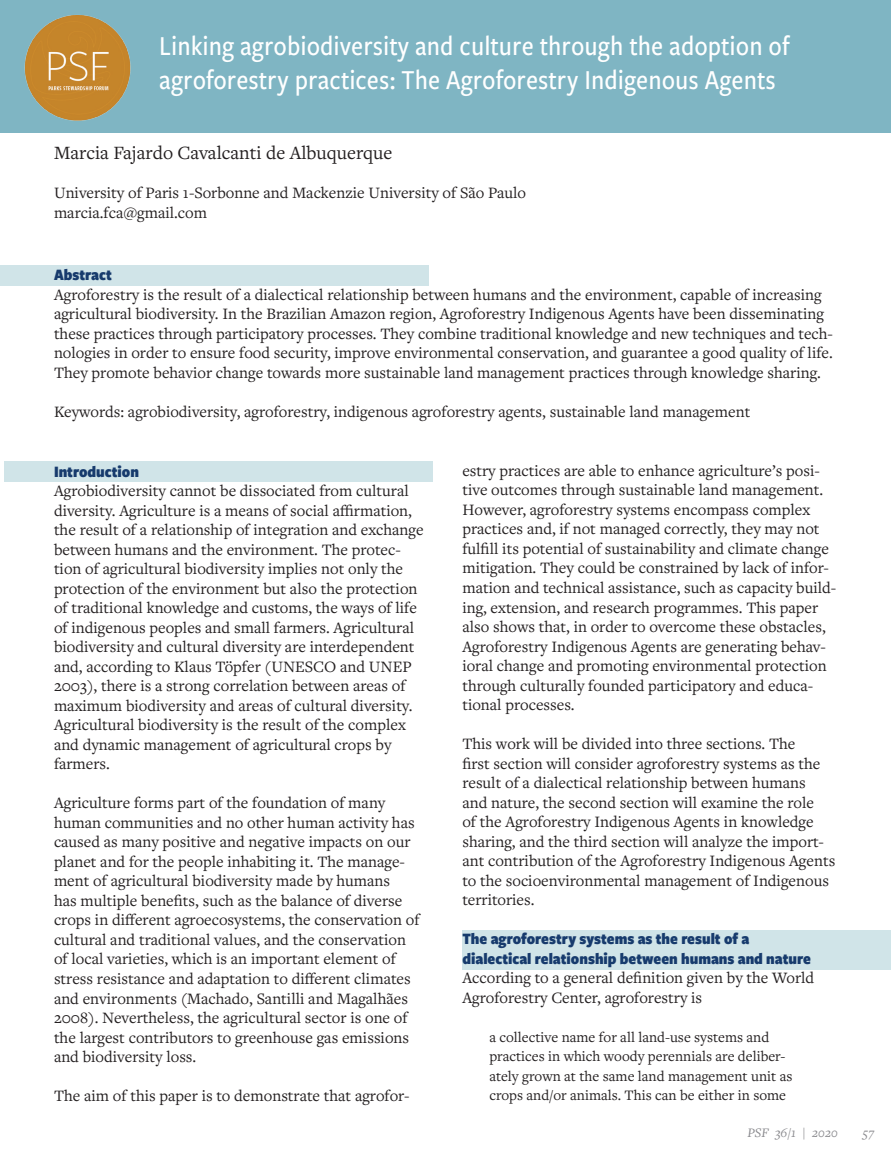
<style>
.page{position:relative;width:891px;height:1175px;background:#fff}
.page>*{position:absolute;margin:0;border:0;box-sizing:border-box;transform-origin:0 0}
.t1{font:500 28.5px/34.5px "Freight Sans Cnd Pro";color:#fff}
.t2{font:19.5px "Freight Text Pro";color:#231f20}
.t3{font:16.5px/19.5px "Freight Text Pro";color:#231f20}
.t4{font:900 16.5px/19.5px "Freight Sans Cnd Pro";color:#173b6d}
.t5{font:15px/19.5px "Freight Text Pro";color:#231f20}
.t6{font:italic 13.5px "Freight Text Pro";color:#8a8a8e}
</style>
<div class="page">
<div style="left:462px;top:930px;width:429px;height:40px;background:#d0e4e8"></div>
<div style="left:4px;top:461px;width:428px;height:20px;background:#d0e4e8"></div>
<div style="left:0;top:265px;width:429px;height:21px;background:#d0e4e8"></div>
<div style="left:0;top:0;width:891px;height:133px;background:#7fb5c3"></div>
<img style="left:24px;top:15px;width:107px;height:106px">
<h1 class="t1" style="left:159px;top:27px;width:632px">Linking agrobiodiversity and culture through the adoption of agroforestry practices: The Agroforestry Indigenous Agents</h1>
<p class="t2" style="left:54px;top:140px;width:340px">Marcia Fajardo Cavalcanti de Albuquerque</p>
<p class="t3" style="left:54px;top:182px;width:474px">University of Paris 1-Sorbonne and Mackenzie University of São Paulo marcia.fca@gmail.com</p>
<p class="t4" style="left:54px;top:264px;width:59px">Abstract</p>
<p class="t3" style="left:54px;top:284px;width:781px">Agroforestry is the result of a dialectical relationship between humans and the environment, capable of increasing agricultural biodiversity. In the Brazilian Amazon region, Agroforestry Indigenous Agents have been disseminating these practices through participatory processes. They combine traditional knowledge and new techniques and tech&shy;nologies in order to ensure food security, improve environmental conservation, and guarantee a good quality of life.<br>They promote behavior change towards more sustainable land management practices through knowledge sharing.</p>
<p class="t3" style="left:54px;top:401px;width:698px">Keywords: agrobiodiversity, agroforestry, indigenous agroforestry agents, sustainable land management</p>
<p class="t4" style="left:54px;top:461px;width:86px">Introduction</p>
<p class="t3" style="left:54px;top:480px;width:371px">Agrobiodiversity cannot be dissociated from cultural diversity. Agriculture is a means of social affirmation, the result of a relationship of integration and exchange between humans and the environment. The protec&shy;tion of agricultural biodiversity implies not only the protection of the environment but also the protection of traditional knowledge and customs, the ways of life of indigenous peoples and small farmers. Agricultural biodiversity and cultural diversity are interdependent and, according to Klaus Töpfer (UNESCO and UNEP 2003), there is a strong correlation between areas of maximum biodiversity and areas of cultural diversity.<br>Agricultural biodiversity is the result of the complex and dynamic management of agricultural crops by farmers.</p>
<p class="t3" style="left:54px;top:792px;width:367px">Agriculture forms part of the foundation of many human communities and no other human activity has caused as many positive and negative impacts on our planet and for the people inhabiting it. The manage&shy;ment of agricultural biodiversity made by humans<br>has multiple benefits, such as the balance of diverse crops in different agroecosystems, the conservation of cultural and traditional values, and the conservation of local varieties, which is an important element of stress resistance and adaptation to different climates and environments (Machado, Santilli and Magalhães 2008). Nevertheless, the agricultural sector is one of the largest contributors to greenhouse gas emissions and biodiversity loss.</p>
<p class="t3" style="left:54px;top:1085px;width:357px">The aim of this paper is to demonstrate that agrofor-</p>
<p class="t3" style="left:462px;top:460px;width:375px">estry practices are able to enhance agriculture’s posi&shy;tive outcomes through sustainable land management.<br>However, agroforestry systems encompass complex practices and, if not managed correctly, they may not fulfill its potential of sustainability and climate change mitigation. They could be constrained by lack of infor&shy;mation and technical assistance, such as capacity build&shy;ing, extension, and research programmes. This paper also shows that, in order to overcome these obstacles, Agroforestry Indigenous Agents are generating behav&shy;ioral change and promoting environmental protection through culturally founded participatory and educa&shy;tional processes.</p>
<p class="t3" style="left:462px;top:733px;width:374px">This work will be divided into three sections. The<br>first section will consider agroforestry systems as the result of a dialectical relationship between humans<br>and nature, the second section will examine the role<br>of the Agroforestry Indigenous Agents in knowledge sharing, and the third section will analyze the import&shy;ant contribution of the Agroforestry Indigenous Agents to the socioenvironmental management of Indigenous territories.</p>
<p class="t4" style="left:462px;top:928px;width:350px">The agroforestry systems as the result of a dialectical relationship between humans and nature</p>
<p class="t3" style="left:462px;top:967px;width:353px">According to a general definition given by the World<br>Agroforestry Center, agroforestry is</p>
<p class="t5" style="left:489px;top:1026px;width:305px">a collective name for all land-use systems and practices in which woody perennials are deliber&shy;ately grown at the same land management unit as crops and/or animals. This can be either in some</p>
<p class="t6" style="left:747px;top:1123px;width:92px">PSF 36/1 | 2020</p>
<p class="t6" style="left:863px;top:1123px;width:13px">57</p>
</div>
